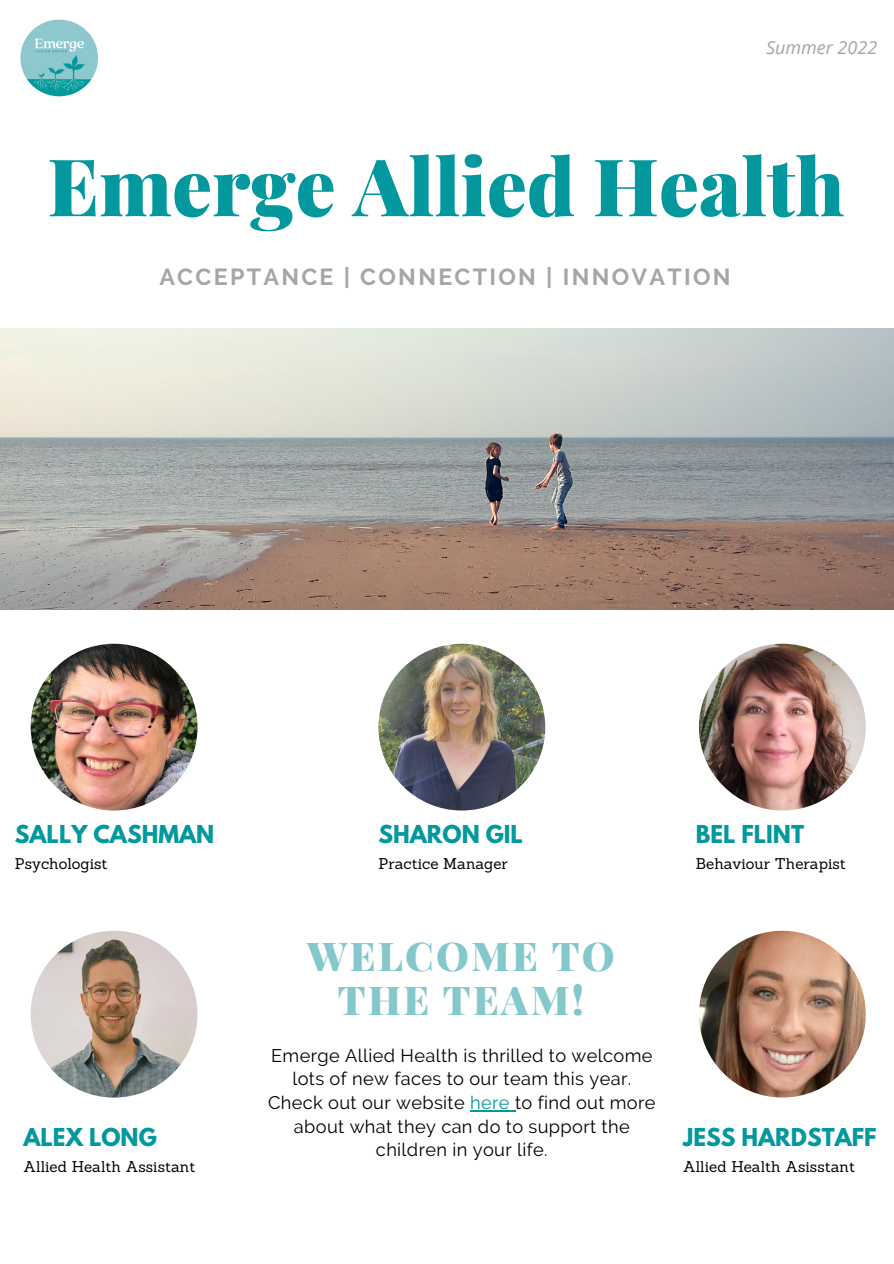
<style>
.page{position:relative;width:894px;height:1264px;background:#fff}
.page>*{position:absolute;margin:0;border:0;box-sizing:border-box;transform-origin:0 0}
.t1{font:900 79.5px "Playfair Display";color:#03989e}
.t2{font:900 39.75px/44px "Playfair Display";letter-spacing:.06em;color:#84c8cb;text-align:center}
.t3{font:700 23.25px "Raleway";letter-spacing:.1em;color:#a6a6a6}
.t4{font:700 21.9px "League Spartan";color:#03989e}
.t5{font:18.15px/23.7px "Raleway";letter-spacing:.02em;color:#000;text-align:center}
.t6{font:italic 18px "Open Sans";color:#a6a6a6}
.t7{font:15.15px "Sanchez";color:#000}
.s1{color:#03989e}
</style>
<div class="page">
<img style="left:0;top:328px;width:893px;height:281px">
<img style="left:20px;top:19px;width:78px;height:78px">
<img style="left:31px;top:643px;width:166px;height:167px;border-radius:50%">
<hr style="left:470px;top:1110px;width:40px;height:1px;background:#03989e">
<img style="left:31px;top:930px;width:166px;height:167px;border-radius:50%">
<img style="left:378px;top:643px;width:167px;height:167px;border-radius:50%">
<img style="left:698px;top:930px;width:167px;height:167px;border-radius:50%">
<img style="left:698px;top:643px;width:167px;height:167px;border-radius:50%">
<p class="t6" style="left:765px;top:35px;width:113px">Summer 2022</p>
<p class="t1" style="left:47px;top:130px;width:798px">Emerge Allied Health</p>
<p class="t3" style="left:159px;top:263px;width:572px">ACCEPTANCE | CONNECTION | INNOVATION</p>
<p class="t4" style="left:15px;top:823px;width:201px">SALLY CASHMAN</p>
<p class="t7" style="left:15px;top:854px;width:94px">Psychologist</p>
<p class="t4" style="left:23px;top:1125px;width:135px">ALEX LONG</p>
<p class="t7" style="left:23px;top:1156px;width:173px">Allied Health Assistant</p>
<p class="t4" style="left:378px;top:823px;width:146px">SHARON GIL</p>
<p class="t7" style="left:378px;top:854px;width:131px">Practice Manager</p>
<p class="t4" style="left:695px;top:823px;width:110px">BEL FLINT</p>
<p class="t7" style="left:695px;top:854px;width:151px">Behaviour Therapist</p>
<p class="t2" style="left:307px;top:932px;width:309px">WELCOME TO<br>THE TEAM!</p>
<p class="t5" style="left:268px;top:1043px;width:389px">Emerge Allied Health is thrilled to welcome lots of new faces to our team this year.<br>Check out our website <span class="s1">here</span> to find out more about what they can do to support the children in your life.</p>
<p class="t4" style="left:683px;top:1125px;width:195px">JESS HARDSTAFF</p>
<p class="t7" style="left:683px;top:1156px;width:173px">Allied Health Asisstant</p>
</div>
